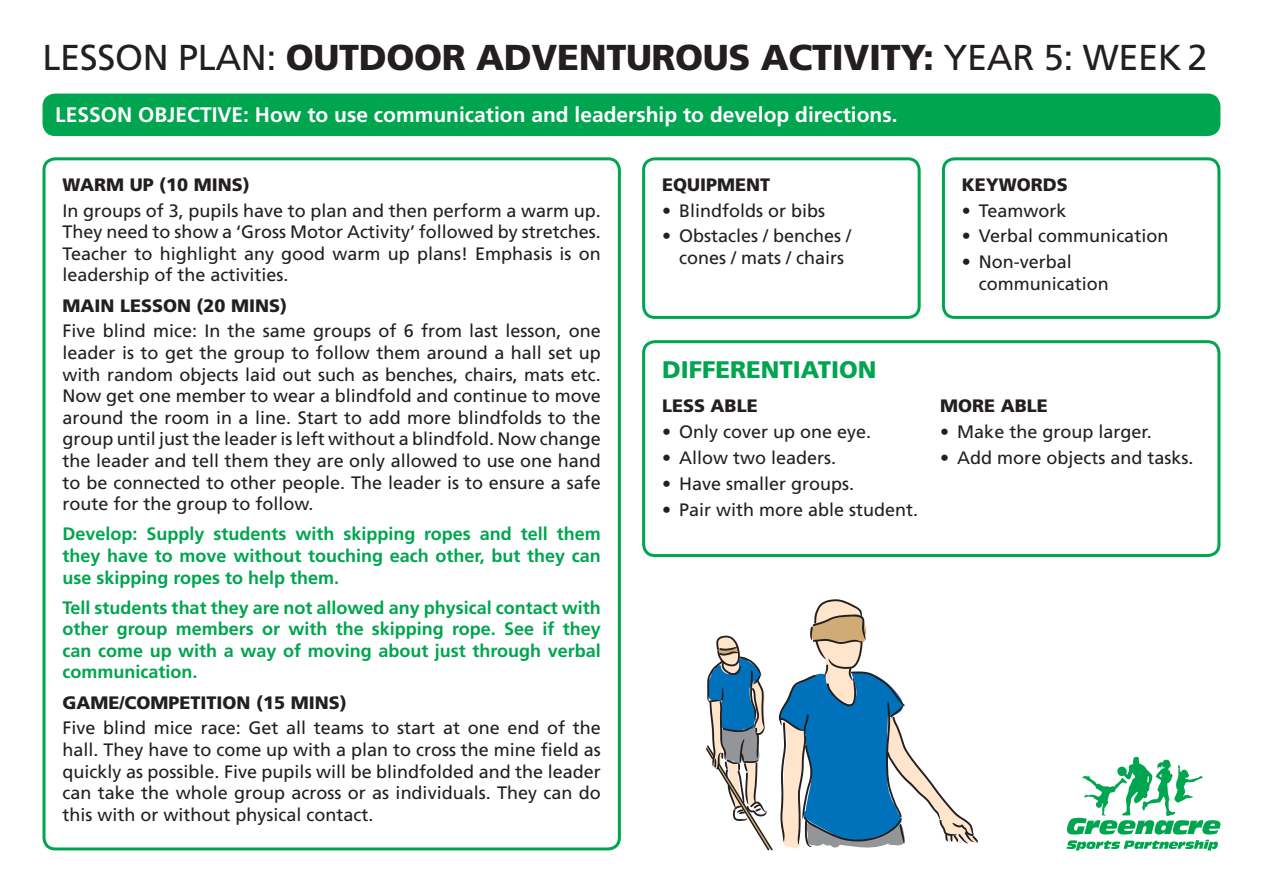
<style>
.page{position:relative;width:1263px;height:893px;background:#fff}
.page>*{position:absolute;margin:0;border:0;box-sizing:border-box;transform-origin:0 0}
.t1{font:900 36px "Frutiger CE";letter-spacing:-.01em;color:#231f20}
.t2{font:900 24px "Frutiger CE";color:#00a54f}
.t3{font:700 21px "Frutiger CE";color:#fff}
.t4{font:18px/21.6px "Frutiger CE";color:#231f20;text-align:justify}
.t5{font:700 18px/21.6px "Frutiger CE";color:#00a54f;text-align:justify}
.t6{font:900 18px "Frutiger CE";color:#231f20}
.s1{font-weight:400}
</style>
<div class="page">
<svg style="left:1066px;top:840px;width:152px;height:10px"></svg>
<svg style="left:1067px;top:757px;width:153px;height:77px"></svg>
<div style="left:43px;top:94px;width:1177px;height:42px;background:#00a54f;border-radius:13px"></div>
<div style="left:43px;top:157px;width:578px;height:693px;border:3px solid #00a54f;border-radius:11px"></div>
<div style="left:642px;top:157px;width:279px;height:162px;border:3px solid #00a54f;border-radius:11px"></div>
<div style="left:942px;top:157px;width:278px;height:162px;border:3px solid #00a54f;border-radius:11px"></div>
<div style="left:642px;top:340px;width:578px;height:217px;border:3px solid #00a54f;border-radius:11px"></div>
<svg style="left:706px;top:599px;width:272px;height:251px"></svg>
<h1 class="t1" style="left:43px;top:36px;width:1166px"><span class="s1">LESSON PLAN:</span> OUTDOOR ADVENTUROUS ACTIVITY: <span class="s1">YEAR 5: WEEK 2</span></h1>
<p class="t3" style="left:55px;top:102px;width:844px">LESSON OBJECTIVE: How to use communication and leadership to develop directions.</p>
<p class="t6" style="left:63px;top:174px;width:189px">WARM UP (10 MINS)</p>
<p class="t4" style="left:63px;top:199px;width:540px">In groups of 3, pupils have to plan and then perform a warm up.<br>They need to show a ‘Gross Motor Activity’ followed by stretches.<br>Teacher to highlight any good warm up plans! Emphasis is on leadership of the activities.</p>
<p class="t6" style="left:63px;top:294px;width:226px">MAIN LESSON (20 MINS)</p>
<p class="t4" style="left:63px;top:320px;width:540px">Five blind mice: In the same groups of 6 from last lesson, one leader is to get the group to follow them around a hall set up with random objects laid out such as benches, chairs, mats etc.<br>Now get one member to wear a blindfold and continue to move around the room in a line. Start to add more blindfolds to the group until just the leader is left without a blindfold. Now change the leader and tell them they are only allowed to use one hand to be connected to other people. The leader is to ensure a safe route for the group to follow.</p>
<p class="t5" style="left:63px;top:523px;width:540px">Develop: Supply students with skipping ropes and tell them they have to move without touching each other, but they can use skipping ropes to help them.</p>
<p class="t5" style="left:63px;top:596px;width:540px">Tell students that they are not allowed any physical contact with other group members or with the skipping rope. See if they can come up with a way of moving about just through verbal communication.</p>
<p class="t6" style="left:63px;top:691px;width:286px">GAME/COMPETITION (15 MINS)</p>
<p class="t4" style="left:63px;top:717px;width:540px">Five blind mice race: Get all teams to start at one end of the hall. They have to come up with a plan to cross the mine field as quickly as possible. Five pupils will be blindfolded and the leader can take the whole group across or as individuals. They can do this with or without physical contact.</p>
<p class="t6" style="left:662px;top:174px;width:110px">EQUIPMENT</p>
<p class="t4" style="left:662px;top:199px;width:165px">• Blindfolds or bibs</p>
<p class="t4" style="left:662px;top:225px;width:191px;text-align:center">• Obstacles / benches / cones / mats / chairs</p>
<p class="t6" style="left:962px;top:174px;width:108px">KEYWORDS</p>
<p class="t4" style="left:962px;top:199px;width:106px">• Teamwork</p>
<p class="t4" style="left:962px;top:225px;width:208px">• Verbal communication</p>
<p class="t4" style="left:979px;top:251px;width:131px;text-indent:-17px">• Non-verbal communication</p>
<h2 class="t2" style="left:662px;top:355px;width:216px">DIFFERENTIATION</h2>
<p class="t6" style="left:662px;top:395px;width:97px">LESS ABLE</p>
<p class="t4" style="left:662px;top:421px;width:211px">• Only cover up one eye.</p>
<p class="t4" style="left:662px;top:447px;width:176px">• Allow two leaders.</p>
<p class="t4" style="left:662px;top:473px;width:194px">• Have smaller groups.</p>
<p class="t4" style="left:662px;top:499px;width:258px">• Pair with more able student.</p>
<p class="t6" style="left:940px;top:395px;width:109px">MORE ABLE</p>
<p class="t4" style="left:940px;top:421px;width:213px">• Make the group larger.</p>
<p class="t4" style="left:940px;top:447px;width:255px">• Add more objects and tasks.</p>
</div>
